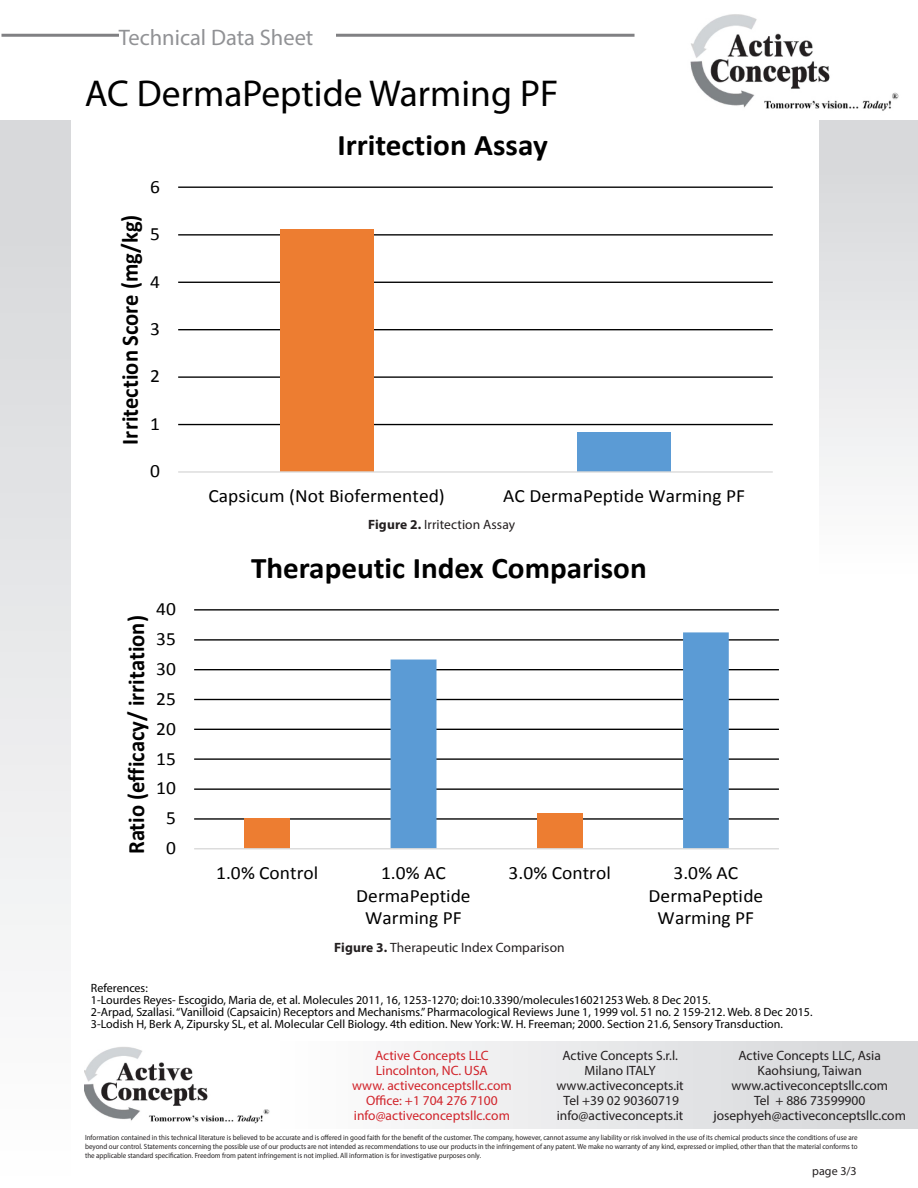
<style>
.page{position:relative;width:918px;height:1188px;background:#fff}
.page>*{position:absolute;margin:0;border:0;box-sizing:border-box;transform-origin:0 0}
.t1{font:37.5px "Myriad Pro";color:#000}
.t2{font:700 30px "Calibri";color:#000;scale:1.04 1}
.t3{font:700 23.4px "Calibri";color:#000;scale:.96 1}
.t4{font:22.5px "Myriad Pro";color:#919295}
.t5{font:18.75px/23px "Calibri";color:#000;text-align:center;scale:1.04 1}
.t6{font:13.5px "Myriad Pro";color:#231f20}
.t7{font:13.5px "Myriad Pro";color:#d1232a}
.t8{font:12px "Myriad Pro";color:#000}
.t9{font:12px "Myriad Pro";color:#231f20}
.t10{font:7.5px/9px "Myriad Pro";color:#231f20;text-align:justify;scale:.93 1}
.s1{font-weight:700}
</style>
<div class="page">
<img style="left:690px;top:14px;width:209px;height:97px">
<hr style="left:2px;top:34px;width:633px;height:3px;background:#808083">
<div style="left:119px;top:28px;width:217px;height:31px;background:#fff"></div>
<div style="left:819px;top:120px;width:99px;height:459px;background:linear-gradient(to bottom,#d4d5d8,#fefefe)"></div>
<div style="left:0;top:120px;width:71px;height:1068px;background:linear-gradient(to bottom,#d4d5d8,#fefefe)"></div>
<img style="left:85px;top:1047px;width:185px;height:77px">
<div style="left:272px;top:1042px;width:646px;height:87px;background:linear-gradient(to right,#fefefe,#d4d5d8)"></div>
<hr style="left:178px;top:424px;width:595px;height:1px;background:#000">
<hr style="left:178px;top:376px;width:595px;height:2px;background:#000">
<hr style="left:178px;top:329px;width:595px;height:1px;background:#000">
<hr style="left:178px;top:282px;width:595px;height:1px;background:#000">
<hr style="left:178px;top:234px;width:595px;height:2px;background:#000">
<hr style="left:178px;top:187px;width:595px;height:1px;background:#000">
<div style="left:280px;top:229px;width:93px;height:243px;background:#ed7d31"></div>
<div style="left:578px;top:433px;width:93px;height:39px;background:#5b9bd5"></div>
<hr style="left:178px;top:471px;width:595px;height:2px;background:#d9d9d9">
<hr style="left:194px;top:818px;width:585px;height:2px;background:#000">
<hr style="left:194px;top:788px;width:585px;height:2px;background:#000">
<hr style="left:194px;top:758px;width:585px;height:2px;background:#000">
<hr style="left:194px;top:729px;width:585px;height:1px;background:#000">
<hr style="left:194px;top:699px;width:585px;height:1px;background:#000">
<hr style="left:194px;top:669px;width:585px;height:1px;background:#000">
<hr style="left:194px;top:639px;width:585px;height:2px;background:#000">
<hr style="left:194px;top:609px;width:585px;height:2px;background:#000">
<div style="left:244px;top:818px;width:46px;height:31px;background:#ed7d31"></div>
<svg style="left:391px;top:632px;width:338px;height:216px"></svg>
<hr style="left:194px;top:848px;width:585px;height:1px;background:#d9d9d9">
<p class="t4" style="left:119px;top:23px;width:196px">Technical Data Sheet</p>
<p class="t1" style="left:85px;top:70px;width:475px">AC DermaPeptide Warming PF</p>
<p class="t5" style="left:150px;top:175px;width:11px">6</p>
<p class="t3" style="left:115px;top:445px;width:241px;rotate:-90deg">Irritection Score (mg/kg)</p>
<p class="t5" style="left:150px;top:222px;width:11px">5</p>
<p class="t5" style="left:150px;top:270px;width:11px">4</p>
<p class="t5" style="left:150px;top:317px;width:11px">3</p>
<p class="t5" style="left:150px;top:365px;width:11px">2</p>
<p class="t5" style="left:150px;top:412px;width:11px">1</p>
<p class="t5" style="left:150px;top:460px;width:11px">0</p>
<p class="t3" style="left:121px;top:854px;width:250px;rotate:-90deg">Ratio (efficacy/ irritation)</p>
<p class="t5" style="left:156px;top:598px;width:20px">40</p>
<p class="t5" style="left:156px;top:627px;width:20px">35</p>
<p class="t5" style="left:156px;top:657px;width:20px">30</p>
<p class="t5" style="left:156px;top:687px;width:20px">25</p>
<p class="t5" style="left:156px;top:717px;width:20px">20</p>
<p class="t5" style="left:156px;top:747px;width:20px">15</p>
<p class="t5" style="left:156px;top:777px;width:20px">10</p>
<p class="t5" style="left:166px;top:807px;width:11px">5</p>
<p class="t5" style="left:166px;top:836px;width:11px">0</p>
<p class="t2" style="left:338px;top:126px;width:204px">Irritection Assay</p>
<p class="t5" style="left:209px;top:484px;width:229px">Capsicum (Not Biofermented)</p>
<p class="t5" style="left:503px;top:484px;width:234px">AC DermaPeptide Warming PF</p>
<p class="t6" style="left:368px;top:516px;width:149px"><span class="s1">Figure 2.</span> Irritection Assay</p>
<p class="t2" style="left:251px;top:549px;width:382px">Therapeutic Index Comparison</p>
<p class="t5" style="left:216px;top:861px;width:100px">1.0% Control</p>
<p class="t5" style="left:356px;top:861px;width:112px">1.0% AC<br>DermaPeptide<br>Warming PF</p>
<p class="t5" style="left:509px;top:861px;width:100px">3.0% Control</p>
<p class="t5" style="left:649px;top:861px;width:112px">3.0% AC<br>DermaPeptide<br>Warming PF</p>
<p class="t6" style="left:334px;top:939px;width:232px"><span class="s1">Figure 3.</span> Therapeutic Index Comparison</p>
<p class="t8" style="left:91px;top:980px;width:58px">References:</p>
<p class="t8" style="left:91px;top:992px;width:621px">1-Lourdes Reyes- Escogido, Maria de, et al. Molecules 2011, 16, 1253-1270; doi:10.3390/molecules16021253 Web. 8 Dec 2015.</p>
<p class="t8" style="left:91px;top:1004px;width:723px">2-Arpad, Szallasi. “Vanilloid (Capsaicin) Receptors and Mechanisms.” Pharmacological Reviews June 1, 1999 vol. 51 no. 2 159-212. Web. 8 Dec 2015.</p>
<p class="t8" style="left:91px;top:1016px;width:694px">3-Lodish H, Berk A, Zipursky SL, et al. Molecular Cell Biology. 4th edition. New York: W. H. Freeman; 2000. Section 21.6, Sensory Transduction.</p>
<p class="t6" style="left:562px;top:1047px;width:117px">Active Concepts S.r.l.</p>
<p class="t6" style="left:584px;top:1062px;width:73px">Milano ITALY</p>
<p class="t6" style="left:557px;top:1077px;width:129px">www.activeconcepts.it</p>
<p class="t6" style="left:564px;top:1092px;width:117px">Tel +39 02 90360719</p>
<p class="t6" style="left:557px;top:1107px;width:128px">info@activeconcepts.it</p>
<p class="t10" style="left:85px;top:1132px;width:832px">Information contained in this technical literature is believed to be accurate and is offered in good faith for the benefit of the customer. The company, however, cannot assume any liability or risk involved in the use of its chemical products since the conditions of use are beyond our control. Statements concerning the possible use of our products are not intended as recommendations to use our products in the infringement of any patent. We make no warranty of any kind, expressed or implied, other than that the material conforms to the applicable standard specification. Freedom from patent infringement is not implied. All information is for investigative purposes only.</p>
<p class="t7" style="left:375px;top:1047px;width:115px">Active Concepts LLC</p>
<p class="t7" style="left:376px;top:1062px;width:113px">Lincolnton, NC. USA</p>
<p class="t7" style="left:352px;top:1077px;width:161px">www. activeconceptsllc.com</p>
<p class="t7" style="left:366px;top:1092px;width:133px">Office: +1 704 276 7100</p>
<p class="t7" style="left:354px;top:1107px;width:158px">info@activeconceptsllc.com</p>
<p class="t6" style="left:738px;top:1047px;width:144px">Active Concepts LLC, Asia</p>
<p class="t6" style="left:758px;top:1062px;width:106px">Kaohsiung, Taiwan</p>
<p class="t6" style="left:731px;top:1077px;width:158px">www.activeconceptsllc.com</p>
<p class="t6" style="left:754px;top:1092px;width:113px">Tel + 886 73599900</p>
<p class="t6" style="left:713px;top:1107px;width:194px">josephyeh@activeconceptsllc.com</p>
<p class="t9" style="left:812px;top:1164px;width:46px">page 3/3</p>
</div>
